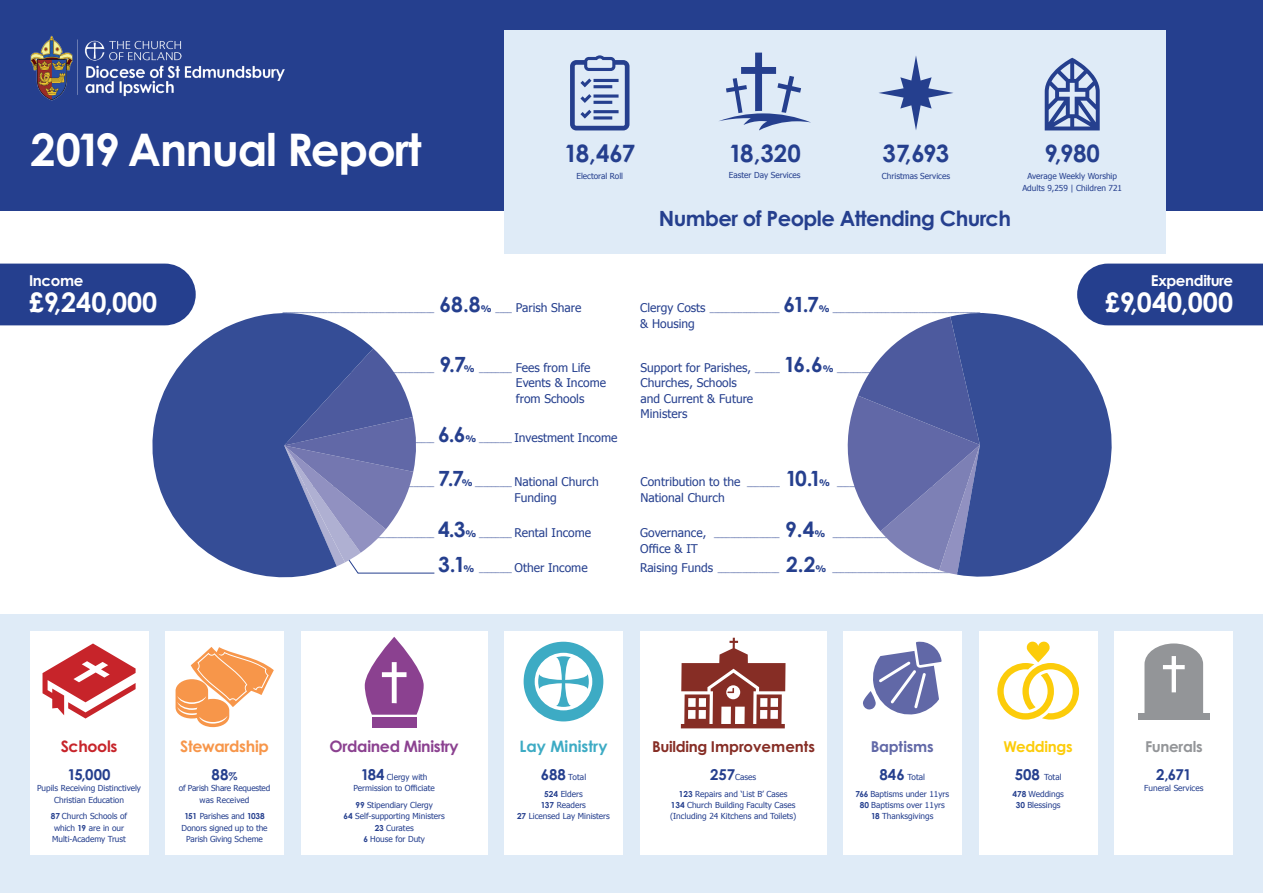
<style>
.page{position:relative;width:1263px;height:893px;background:#fff}
.page>*{position:absolute;margin:0;border:0;box-sizing:border-box;transform-origin:0 0}
.t1{font:700 45px "Century Gothic Pro";letter-spacing:-.025em;color:#fff}
.t2{font:700 27px "Century Gothic Pro";color:#fff}
.t3{font:700 24px "Century Gothic Pro";letter-spacing:-.02em;color:#253f8e}
.t4{font:700 21px "Century Gothic Pro";letter-spacing:-.025em;color:#253f8e}
.t5{font:700 15.75px "Century Gothic Pro";letter-spacing:-.02em;color:#8b4190}
.t6{font:700 15.75px "Century Gothic Pro";color:#3dabc4}
.t7{font:700 15.75px "Century Gothic Pro";letter-spacing:-.02em;color:#f7964a}
.t8{font:700 15.75px "Century Gothic Pro";letter-spacing:-.02em;color:#c7242a}
.t9{font:700 15px "Century Gothic Pro";color:#862d25}
.t10{font:700 15px "Century Gothic Pro";letter-spacing:-.025em;color:#fff}
.t11{font:700 15px "Century Gothic Pro";letter-spacing:-.025em;color:#253f8e}
.t12{font:700 15px "Century Gothic Pro";letter-spacing:-.02em;color:#fccc0a}
.t13{font:700 15px "Century Gothic Pro";letter-spacing:-.02em;color:#939598}
.t14{font:700 15px "Century Gothic Pro";letter-spacing:-.02em;color:#6168a7}
.t15{font:12px/15.6px "Tahoma";color:#253f8e}
.t16{font:8.25px/11.2px "Tahoma";color:#253f8e;text-align:center}
.t17{font:8.25px/11.2px "Tahoma";letter-spacing:-.02em;color:#253f8e;text-align:center}
.t18{font:7.5px "Tahoma";color:#253f8e}
.s1{font-weight:700;font-size:9px}
.s2{font-size:7.5px}
.s3{font-size:12px}
.s4{font-family:"Century Gothic Pro";font-weight:700}
.s5{font-family:"Century Gothic";font-weight:700}
.s6{font-size:10.5px}
.s7{font-family:"Century Gothic Pro";font-weight:700;font-size:15px}
</style>
<div class="page">
<div style="left:0;top:0;width:1263px;height:210px;background:#253f8e"></div>
<div style="left:0;top:614px;width:1263px;height:279px;background:#dfebf7"></div>
<div style="left:504px;top:30px;width:661px;height:223px;background:#dfebf7"></div>
<div style="left:0;top:264px;width:196px;height:61px;background:#253f8e"></div>
<div style="left:1077px;top:264px;width:186px;height:61px;background:#253f8e"></div>
<div style="left:165px;top:631px;width:119px;height:224px;background:#fff"></div>
<div style="left:30px;top:631px;width:118px;height:224px;background:#fff"></div>
<div style="left:640px;top:631px;width:186px;height:224px;background:#fff"></div>
<svg style="left:681px;top:638px;width:105px;height:90px"></svg>
<div style="left:979px;top:631px;width:118px;height:224px;background:#fff"></div>
<div style="left:301px;top:631px;width:186px;height:224px;background:#fff"></div>
<div style="left:504px;top:631px;width:119px;height:224px;background:#fff"></div>
<div style="left:1114px;top:631px;width:119px;height:224px;background:#fff"></div>
<img style="left:30px;top:35px;width:255px;height:66px">
<svg style="left:719px;top:53px;width:92px;height:77px"></svg>
<svg style="left:1045px;top:58px;width:55px;height:72px"></svg>
<svg style="left:879px;top:56px;width:74px;height:74px"></svg>
<svg style="left:570px;top:55px;width:59px;height:75px"></svg>
<svg style="left:1144px;top:643px;width:59px;height:70px"></svg>
<div style="left:1138px;top:713px;width:72px;height:7px;background:#939598"></div>
<svg style="left:997px;top:642px;width:82px;height:78px"></svg>
<svg style="left:524px;top:642px;width:79px;height:79px"></svg>
<div style="left:372px;top:718px;width:45px;height:10px;background:#8b4190"></div>
<svg style="left:365px;top:637px;width:59px;height:78px"></svg>
<svg style="left:43px;top:643px;width:93px;height:75px"></svg>
<div style="left:843px;top:631px;width:119px;height:224px;background:#fff"></div>
<svg style="left:863px;top:641px;width:78px;height:74px"></svg>
<svg style="left:176px;top:647px;width:98px;height:80px"></svg>
<svg style="left:373px;top:348px;width:44px;height:225px"></svg>
<svg style="left:134px;top:303px;width:239px;height:275px;fill:#354d96"></svg>
<svg style="left:847px;top:317px;width:103px;height:256px"></svg>
<svg style="left:950px;top:312px;width:172px;height:265px;fill:#354d96"></svg>
<hr style="left:358px;top:573px;width:76px;height:1px;background:#253f8e">
<h1 class="t1" style="left:31px;top:122px;width:393px">2019 Annual Report</h1>
<h3 class="t3" style="left:564px;top:138px;width:73px">18,467</h3>
<p class="t16" style="left:576px;top:170px;width:48px">Electoral Roll</p>
<h3 class="t3" style="left:729px;top:138px;width:74px">18,320</h3>
<h3 class="t3" style="left:882px;top:138px;width:68px">37,693</h3>
<h3 class="t3" style="left:1044px;top:138px;width:57px">9,980</h3>
<p class="t16" style="left:729px;top:169px;width:73px">Easter Day Services</p>
<p class="t16" style="left:882px;top:170px;width:70px">Christmas Services</p>
<p class="t16" style="left:1022px;top:169px;width:101px;line-height:12.5px">Average Weekly Worship<br>Adults 9,259 | Children 721</p>
<h3 class="t4" style="left:659px;top:205px;width:354px">Number of People Attending Church</h3>
<h3 class="t10" style="left:29px;top:271px;width:56px">Income</h3>
<h2 class="t2" style="left:29px;top:285px;width:130px">£9,240,000</h2>
<h3 class="t4" style="left:439px;top:292px;width:43px">68.8</h3>
<h3 class="t15" style="left:481px;top:300px;width:102px"><span class="s1">%</span> <span class="s2">____</span> Parish Share</h3>
<p class="t18" style="left:283px;top:305px;width:153px">_____________________________________</p>
<h3 class="t4" style="left:439px;top:351px;width:28px">9.7</h3>
<h3 class="t15" style="left:516px;top:359px;width:92px;text-indent:-52px"><span class="s1">%</span> <span class="s2">________</span> Fees from Life<br>Events &amp; Income from Schools</h3>
<h3 class="t4" style="left:438px;top:422px;width:29px">6.6</h3>
<h3 class="t15" style="left:465px;top:430px;width:154px"><span class="s1">%</span> <span class="s2">________</span> Investment Income</h3>
<h3 class="t4" style="left:438px;top:466px;width:27px">7.7</h3>
<h3 class="t15" style="left:514px;top:474px;width:86px;text-indent:-53px"><span class="s1">%</span> <span class="s2">_________</span> National Church<br>Funding</h3>
<h3 class="t4" style="left:438px;top:516px;width:29px">4.3</h3>
<h3 class="t15" style="left:465px;top:524px;width:127px"><span class="s1">%</span> <span class="s2">________</span> Rental Income</h3>
<p class="t18" style="left:640px;top:305px;width:141px"><span class="s3">Clergy Costs</span> _________________</p>
<h3 class="t4" style="left:783px;top:292px;width:37px">61.7</h3>
<p class="t18" style="left:819px;top:305px;width:163px"><span class="s1">%</span> ____________________________________</p>
<h3 class="t15" style="left:640px;top:315px;width:56px">&amp; Housing</h3>
<h3 class="t15" style="left:641px;top:359px;width:141px">Support for Parishes, <span class="s2">______</span></h3>
<h3 class="t4" style="left:784px;top:351px;width:41px">16.6</h3>
<h3 class="t15" style="left:641px;top:374px;width:114px">Churches, Schools and Current &amp; Future<br>Ministers</h3>
<h3 class="t15" style="left:641px;top:474px;width:141px">Contribution to the <span class="s2">________</span></h3>
<h3 class="t4" style="left:785px;top:466px;width:37px">10.1</h3>
<h3 class="t15" style="left:641px;top:489px;width:86px">National Church</h3>
<p class="t18" style="left:640px;top:529px;width:141px"><span class="s3">Governance,</span> ________________</p>
<h3 class="t4" style="left:785px;top:516px;width:31px">9.4</h3>
<h3 class="t15" style="left:640px;top:540px;width:59px">Office &amp; IT</h3>
<h3 class="t4" style="left:438px;top:551px;width:29px">3.1</h3>
<h3 class="t15" style="left:463px;top:559px;width:126px"><span class="s1">%</span> <span class="s2">________</span> Other Income</h3>
<p class="t18" style="left:640px;top:564px;width:141px"><span class="s3">Raising Funds</span> _______________</p>
<h3 class="t4" style="left:786px;top:551px;width:31px">2.2</h3>
<p class="t18" style="left:816px;top:564px;width:166px"><span class="s1">%</span> ____________________________________</p>
<h3 class="t10" style="left:1151px;top:271px;width:84px">Expenditure</h3>
<h2 class="t2" style="left:1105px;top:285px;width:129px">£9,040,000</h2>
<h3 class="t8" style="left:61px;top:737px;width:58px">Schools</h3>
<h3 class="t7" style="left:180px;top:737px;width:90px">Stewardship</h3>
<h3 class="t5" style="left:330px;top:737px;width:131px">Ordained Ministry</h3>
<h3 class="t11" style="left:68px;top:765px;width:44px">15,000</h3>
<p class="t16" style="left:37px;top:782px;width:106px">Pupils Receiving Distinctively<br>Christian Education</p>
<p class="t16" style="left:51px;top:810px;width:78px;text-align:left"><span class="s4">87</span> Church Schools of which <span class="s5">19</span> are in our<br>Multi-Academy Trust</p>
<h3 class="t11" style="left:212px;top:765px;width:27px">88<span class="s6">%</span></h3>
<p class="t17" style="left:179px;top:782px;width:93px">of Parish Share Requested was Received</p>
<p class="t16" style="left:182px;top:810px;width:88px"><span class="s4">151</span> Parishes and <span class="s4">1038<br></span>Donors signed up to the<br>Parish Giving Scheme</p>
<p class="t16" style="left:354px;top:771px;width:83px"><span class="s7">184</span> Clergy with<br>Permission to Officiate</p>
<p class="t16" style="left:344px;top:799px;width:103px"><span class="s4">99</span> Stipendiary Clergy<br><span class="s4">64</span> Self-supporting Ministers<br><span class="s4">23</span> Curates<br><span class="s4">6</span> House for Duty</p>
<h3 class="t6" style="left:519px;top:737px;width:89px">Lay Ministry</h3>
<p class="t16" style="left:541px;top:768px;width:47px;line-height:16.8px"><span class="s7">688</span> Total<br><span class="s4">524</span> Elders</p>
<p class="t16" style="left:517px;top:799px;width:94px"><span class="s4">137</span> Readers<br><span class="s4">27</span> Licensed Lay Ministers</p>
<h3 class="t9" style="left:652px;top:737px;width:164px">Building Improvements</h3>
<h3 class="t12" style="left:1004px;top:737px;width:71px">Weddings</h3>
<h3 class="t13" style="left:1145px;top:737px;width:59px">Funerals</h3>
<h3 class="t14" style="left:871px;top:737px;width:64px">Baptisms</h3>
<p class="t16" style="left:679px;top:768px;width:110px;line-height:16.8px"><span class="s7">257</span>Cases<br><span class="s4">123</span> Repairs and ‘List B’ Cases</p>
<p class="t16" style="left:670px;top:799px;width:128px;text-align:left"><span class="s4">134</span> Church Building Faculty Cases (Including 24 Kitchens and Toilets)</p>
<p class="t16" style="left:855px;top:768px;width:95px;line-height:16.8px"><span class="s7">846</span> Total<br><span class="s4">766</span> Baptisms under 11yrs</p>
<p class="t16" style="left:860px;top:799px;width:86px"><span class="s4">80</span> Baptisms over 11yrs<br><span class="s4">18</span> Thanksgivings</p>
<p class="t16" style="left:1012px;top:768px;width:53px;line-height:16.8px;text-align:left"><span class="s7">508</span> Total<br><span class="s4">478</span> Weddings</p>
<p class="t16" style="left:1016px;top:799px;width:46px"><span class="s4">30</span> Blessings</p>
<h3 class="t11" style="left:1156px;top:765px;width:37px">2,671</h3>
<p class="t16" style="left:1144px;top:782px;width:61px">Funeral Services</p>
</div>
